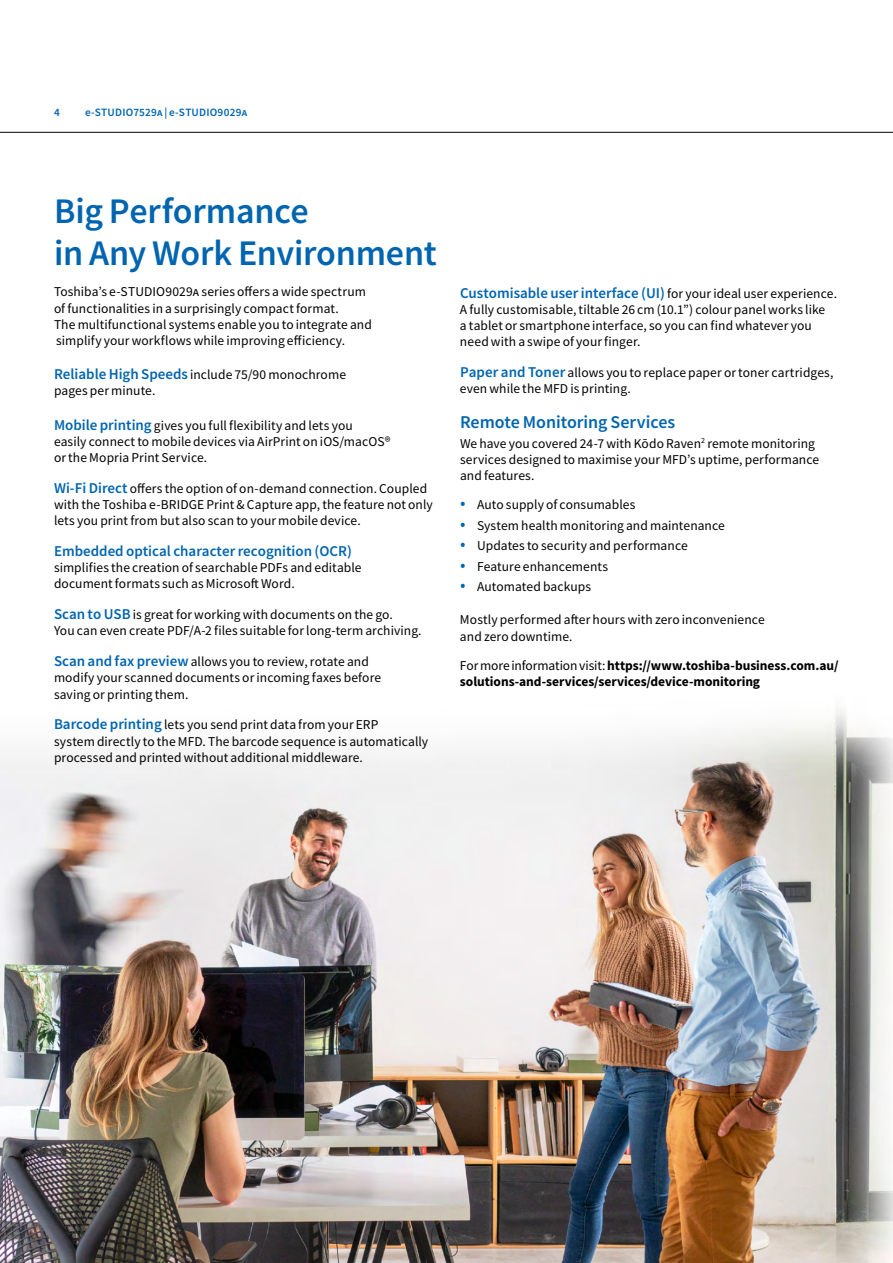
<style>
.page{position:relative;width:893px;height:1263px;background:#fff}
.page>*{position:absolute;margin:0;border:0;box-sizing:border-box;transform-origin:0 0}
.t1{font:500 36px/42px "Toshiba Sans";letter-spacing:-.005em;color:#0065b0}
.t2{font:500 18px "Toshiba Sans";color:#0065b0}
.t3{font:500 15px "Toshiba Sans";color:#0065b0}
.t4{font:13.5px/16.2px "Toshiba Sans";letter-spacing:.005em;color:#000}
.t5{font:700 13.5px/16.2px "Toshiba Sans";letter-spacing:-.005em;color:#000}
.t6{font:500 11.25px "Toshiba Sans";letter-spacing:.02em;color:#0065b0}
.s1{font-weight:500;font-size:15px;color:#0065b0}
.s2{font-weight:400;font-size:13.5px;color:#000}
.s3{font-weight:300;font-size:19.5px;color:#0065b0}
.s4{font-weight:400}
</style>
<div class="page">
<hr style="left:0;top:132px;width:893px;height:1px;background:#000">
<img style="left:0;top:710px;width:893px;height:553px">
<p class="t6" style="left:54px;top:104px;width:7px">4</p>
<p class="t6" style="left:85px;top:104px;width:164px">e-STUDIO7529a | e-STUDIO9029a</p>
<h1 class="t1" style="left:54px;top:189px;width:384px">Big Performance<br>in Any Work Environment</h1>
<p class="t4" style="left:54px;top:284px;width:319px">Toshiba’s e-STUDIO9029a series offers a wide spectrum of functionalities in a surprisingly compact format.<br>The multifunctional systems enable you to integrate and simplify your workflows while improving efficiency.</p>
<p class="t4" style="left:54px;top:367px;width:294px"><span class="s1">Reliable High Speeds</span> include 75/90 monochrome pages per minute.</p>
<p class="t4" style="left:54px;top:417px;width:338px"><span class="s1">Mobile printing</span> gives you full flexibility and lets you<br>easily connect to mobile devices via AirPrint on iOS/macOS® or the Mopria Print Service.</p>
<p class="t4" style="left:54px;top:480px;width:380px"><span class="s1">Wi-Fi Direct</span> offers the option of on-demand connection. Coupled with the Toshiba e-BRIDGE Print &amp; Capture app, the feature not only lets you print from but also scan to your mobile device.</p>
<p class="t3" style="left:54px;top:541px;width:299px">Embedded optical character recognition (OCR)</p>
<p class="t4" style="left:54px;top:559px;width:309px">simplifies the creation of searchable PDFs and editable document formats such as Microsoft Word.</p>
<p class="t4" style="left:54px;top:606px;width:369px"><span class="s1">Scan to USB</span> is great for working with documents on the go.<br>You can even create PDF/A-2 files suitable for long-term archiving.</p>
<p class="t4" style="left:54px;top:653px;width:329px"><span class="s1">Scan and fax preview</span> allows you to review, rotate and modify your scanned documents or incoming faxes before saving or printing them.</p>
<p class="t4" style="left:54px;top:717px;width:376px"><span class="s1">Barcode printing</span> lets you send print data from your ERP<br>system directly to the MFD. The barcode sequence is automatically processed and printed without additional middleware.</p>
<p class="t3" style="left:460px;top:283px;width:378px">Customisable user interface (UI) <span class="s2">for your ideal user experience.</span></p>
<p class="t4" style="left:460px;top:301px;width:367px">A fully customisable, tiltable 26 cm (10.1”) colour panel works like a tablet or smartphone interface, so you can find whatever you need with a swipe of your finger.</p>
<p class="t4" style="left:460px;top:364px;width:375px"><span class="s1">Paper and Toner</span> allows you to replace paper or toner cartridges, even while the MFD is printing.</p>
<h2 class="t2" style="left:460px;top:410px;width:217px">Remote Monitoring Services</h2>
<p class="t4" style="left:460px;top:435px;width:361px">We have you covered 24-7 with Kōdo Raven<sup>2</sup> remote monitoring services designed to maximise your MFD’s uptime, performance and features.</p>
<p class="t4" style="left:460px;top:497px;width:177px"><span class="s3">•</span> Auto supply of consumables</p>
<p class="t4" style="left:460px;top:517px;width:266px"><span class="s3">•</span> System health monitoring and maintenance</p>
<p class="t4" style="left:460px;top:538px;width:229px"><span class="s3">•</span> Updates to security and performance</p>
<p class="t4" style="left:460px;top:558px;width:150px"><span class="s3">•</span> Feature enhancements</p>
<p class="t4" style="left:460px;top:578px;width:133px"><span class="s3">•</span> Automated backups</p>
<p class="t4" style="left:460px;top:612px;width:306px">Mostly performed after hours with zero inconvenience and zero downtime.</p>
<p class="t5" style="left:460px;top:657px;width:380px"><span class="s4">For more information visit:</span> https://www.toshiba-business.com.au/ solutions-and-services/services/device-monitoring</p>
</div>
